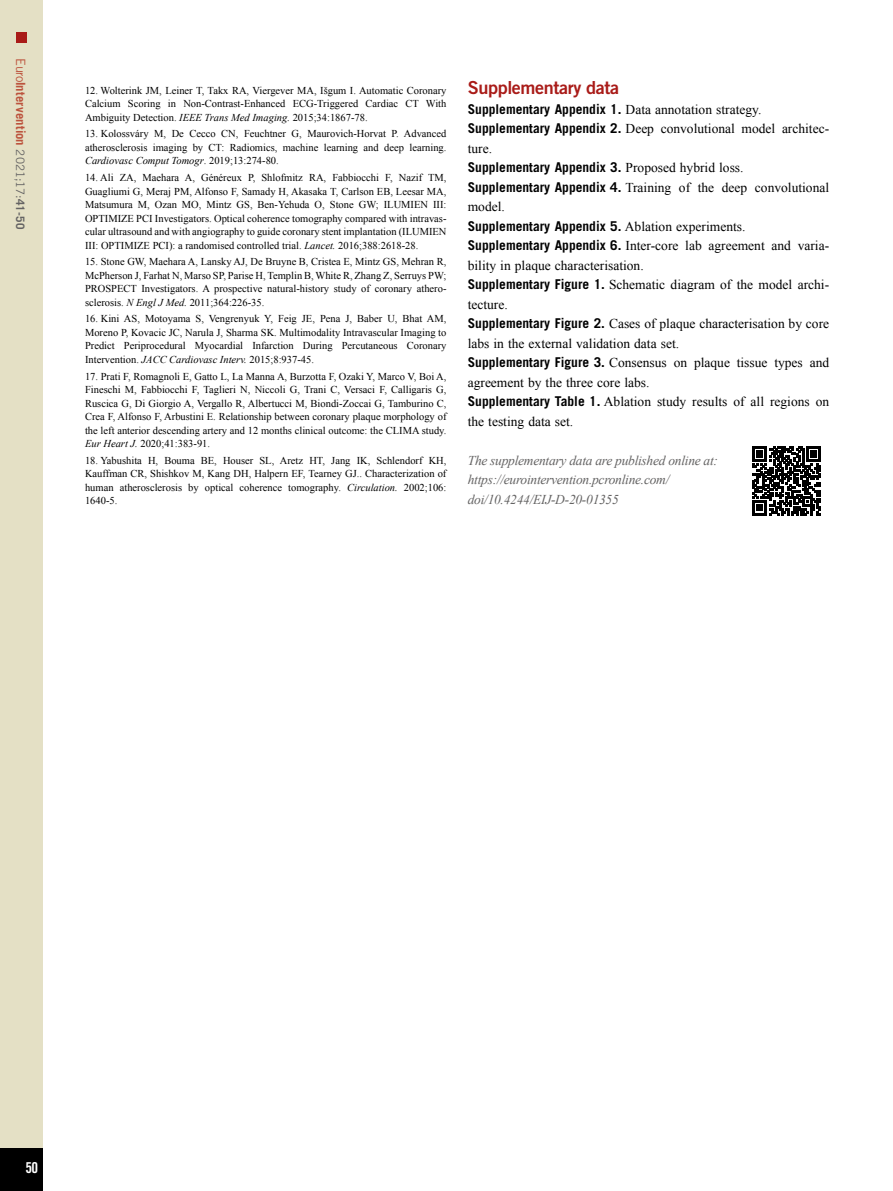
<style>
.page{position:relative;width:893px;height:1191px;background:#fff}
.page>*{position:absolute;margin:0;border:0;box-sizing:border-box;transform-origin:0 0}
.t1{font:18px "Trade Gothic LT Std Bd 2";letter-spacing:-.02em;color:#a91b18}
.t2{font:15px "Trade Gothic LT Std Bd Cn 20";color:#fff}
.t3{font:13.5px/19.5px "Times New Roman";color:#000}
.t4{font:700 13.5px "Trade Gothic LT Std";color:#000}
.t5{font:italic 13.5px/19.5px "Times New Roman";letter-spacing:-.02em;color:#646363}
.t6{font:700 12.75px "Trade Gothic LT Std";letter-spacing:.005em;color:#bc533d}
.t7{font:10.5px/13.5px "Times New Roman";color:#000;text-align:justify}
.s1{font-weight:400}
.s2{font-weight:400;font-size:11.7px;color:#646363}
.s3{font-size:11.7px;color:#646363}
.s4{font-style:italic}
.s5{font-family:"Times New Roman";font-weight:400}
.s6{font-family:"Trade Gothic LT Std";font-weight:700}
</style>
<div class="page">
<div style="left:0;top:0;width:43px;height:1191px;background:#e4e0c5"></div>
<div style="left:0;top:1148px;width:43px;height:43px;background:#000"></div>
<div style="left:16px;top:32px;width:10px;height:10px;background:#a91b18"></div>
<svg style="left:752px;top:447px;width:69px;height:68px"></svg>
<p class="t6" style="left:29px;top:58px;width:173px;rotate:90deg"><span class="s1">Euro</span>Intervention <span class="s2">2021;17:</span><span class="s3">41-50</span></p>
<p class="t7" style="left:85px;top:83px;width:363px">12. Wolterink JM, Leiner T, Takx RA, Viergever MA, Išgum I. Automatic Coronary Calcium Scoring in Non-Contrast-Enhanced ECG-Triggered Cardiac CT With Ambiguity Detection. <span class="s4">IEEE Trans Med Imaging.</span> 2015;34:1867-78.</p>
<p class="t7" style="left:85px;top:127px;width:363px">13. Kolossváry M, De Cecco CN, Feuchtner G, Maurovich-Horvat P. Advanced atherosclerosis imaging by CT: Radiomics, machine learning and deep learning.<br><span class="s4">Cardiovasc Comput Tomogr</span>. 2019;13:274-80.</p>
<p class="t7" style="left:85px;top:170px;width:363px">14. Ali ZA, Maehara A, Généreux P, Shlofmitz RA, Fabbiocchi F, Nazif TM, Guagliumi G, Meraj PM, Alfonso F, Samady H, Akasaka T, Carlson EB, Leesar MA, Matsumura M, Ozan MO, Mintz GS, Ben-Yehuda O, Stone GW; ILUMIEN III:<br>OPTIMIZE PCI Investigators. Optical coherence tomography compared with intravas&shy;cular ultrasound and with angiography to guide coronary stent implantation (ILUMIEN III: OPTIMIZE PCI): a randomised controlled trial. <span class="s4">Lancet.</span> 2016;388:2618-28.</p>
<p class="t7" style="left:85px;top:255px;width:363px">15. Stone GW, Maehara A, Lansky AJ, De Bruyne B, Cristea E, Mintz GS, Mehran R, McPherson J, Farhat N, Marso SP, Parise H, Templin B, White R, Zhang Z, Serruys PW; PROSPECT Investigators. A prospective natural-history study of coronary athero&shy;sclerosis. <span class="s4">N Engl J Med.</span> 2011;364:226-35.</p>
<p class="t7" style="left:85px;top:312px;width:363px">16. Kini AS, Motoyama S, Vengrenyuk Y, Feig JE, Pena J, Baber U, Bhat AM, Moreno P, Kovacic JC, Narula J, Sharma SK. Multimodality Intravascular Imaging to Predict Periprocedural Myocardial Infarction During Percutaneous Coronary Intervention. <span class="s4">JACC Cardiovasc Interv.</span> 2015;8:937-45.</p>
<p class="t7" style="left:85px;top:369px;width:363px">17. Prati F, Romagnoli E, Gatto L, La Manna A, Burzotta F, Ozaki Y, Marco V, Boi A, Fineschi M, Fabbiocchi F, Taglieri N, Niccoli G, Trani C, Versaci F, Calligaris G, Ruscica G, Di Giorgio A, Vergallo R, Albertucci M, Biondi-Zoccai G, Tamburino C, Crea F, Alfonso F, Arbustini E. Relationship between coronary plaque morphology of the left anterior descending artery and 12 months clinical outcome: the CLIMA study.<br><span class="s4">Eur Heart J.</span> 2020;41:383-91.</p>
<p class="t7" style="left:85px;top:453px;width:363px">18. Yabushita H, Bouma BE, Houser SL, Aretz HT, Jang IK, Schlendorf KH, Kauffman CR, Shishkov M, Kang DH, Halpern EF, Tearney GJ.. Characterization of human atherosclerosis by optical coherence tomography. <span class="s4">Circulation.</span> 2002;106:<br>1640-5.</p>
<h1 class="t1" style="left:468px;top:77px;width:153px">Supplementary data</h1>
<p class="t4" style="left:468px;top:101px;width:295px">Supplementary Appendix 1. <span class="s5">Data annotation strategy.</span></p>
<p class="t3" style="left:468px;top:119px;width:363px"><span class="s6">Supplementary Appendix 2.</span> Deep convolutional model architec&shy;ture.</p>
<p class="t4" style="left:468px;top:159px;width:277px">Supplementary Appendix 3. <span class="s5">Proposed hybrid loss.</span></p>
<p class="t3" style="left:468px;top:177px;width:363px"><span class="s6">Supplementary Appendix 4.</span> Training of the deep convolutional model.</p>
<p class="t4" style="left:468px;top:218px;width:279px">Supplementary Appendix 5. <span class="s5">Ablation experiments.</span></p>
<p class="t3" style="left:468px;top:236px;width:363px"><span class="s6">Supplementary Appendix 6.</span> Inter-core lab agreement and varia&shy;bility in plaque characterisation.<br><span class="s6">Supplementary Figure 1.</span> Schematic diagram of the model archi&shy;tecture.<br><span class="s6">Supplementary Figure 2.</span> Cases of plaque characterisation by core labs in the external validation data set.<br><span class="s6">Supplementary Figure 3.</span> Consensus on plaque tissue types and agreement by the three core labs.<br><span class="s6">Supplementary Table 1.</span> Ablation study results of all regions on the testing data set.</p>
<p class="t5" style="left:468px;top:450px;width:252px">The supplementary data are published online at: https://eurointervention.pcronline.com/ doi/10.4244/EIJ-D-20-01355</p>
<h2 class="t2" style="left:25px;top:1158px;width:14px">50</h2>
</div>
